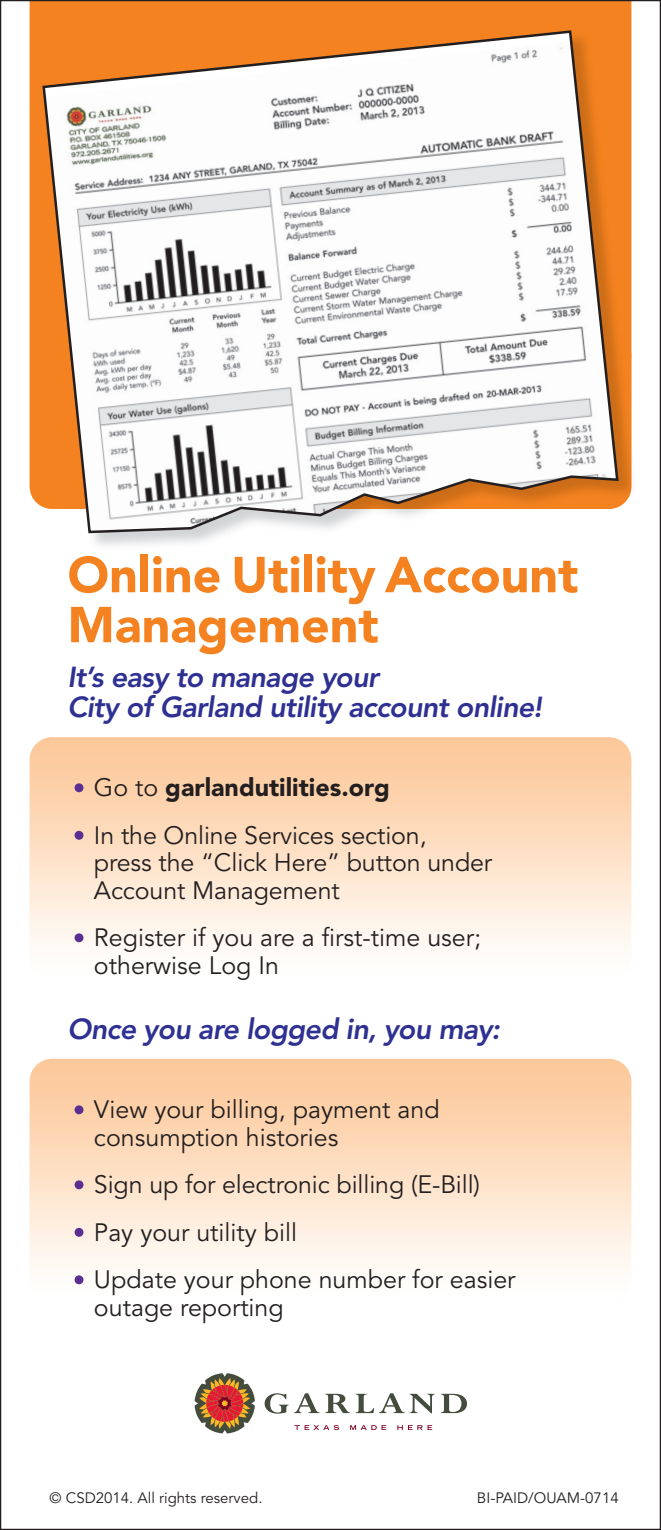
<style>
.page{position:relative;width:661px;height:1530px;background:#fff}
.page>*{position:absolute;margin:0;border:0;box-sizing:border-box;transform-origin:0 0}
.t1{font:82.5px "Avenir";color:#5b2e91}
.t2{font:900 50px/50px "Avenir";color:#f58220}
.t3{font:italic 800 28.75px/30px "Avenir";letter-spacing:-.025em;color:#2e3092}
.t4{font:25px/27.5px "Avenir";color:#231f20}
.t5{font:900 25px "Avenir";color:#231f20}
.t6{font:15px "Avenir";color:#231f20}
.s1{font-weight:400}
</style>
<div class="page">
<div style="left:30px;top:2px;width:601px;height:498px;background:#f58220"></div>
<img style="left:34px;top:23px;width:597px;height:484px">
<svg style="left:42px;top:30px;width:576px;height:503px"></svg>
<svg style="left:264px;top:1393px;width:24px;height:21px"></svg>
<svg style="left:294px;top:1393px;width:140px;height:20px"></svg>
<svg style="left:441px;top:1394px;width:26px;height:19px"></svg>
<svg style="left:195px;top:1373px;width:60px;height:60px"></svg>
<svg style="left:294px;top:1425px;width:45px;height:5px"></svg>
<svg style="left:350px;top:1425px;width:36px;height:5px"></svg>
<svg style="left:397px;top:1425px;width:35px;height:5px"></svg>
<h2 class="t2" style="left:68px;top:554px;width:512px">Online Utility Account<br>Management</h2>
<p class="t3" style="left:68px;top:664px;width:476px">It’s easy to manage your<br>City of Garland utility account online!</p>
<h1 class="t1" style="left:68px;top:736px;width:24px">·</h1>
<p class="t5" style="left:94px;top:777px;width:297px"><span class="s1">Go to</span> garlandutilities.org</p>
<h1 class="t1" style="left:68px;top:784px;width:24px">·</h1>
<p class="t4" style="left:94px;top:822px;width:400px">In the Online Services section,<br>press the “Click Here” button under<br>Account Management</p>
<h1 class="t1" style="left:68px;top:886px;width:24px">·</h1>
<p class="t4" style="left:94px;top:924px;width:388px">Register if you are a first-time user; otherwise Log In</p>
<p class="t3" style="left:68px;top:1016px;width:434px">Once you are logged in, you may:</p>
<h1 class="t1" style="left:68px;top:1058px;width:24px">·</h1>
<p class="t4" style="left:94px;top:1096px;width:347px">View your billing, payment and consumption histories</p>
<h1 class="t1" style="left:68px;top:1133px;width:24px">·</h1>
<p class="t4" style="left:94px;top:1171px;width:387px">Sign up for electronic billing (E-Bill)</p>
<h1 class="t1" style="left:68px;top:1181px;width:24px">·</h1>
<p class="t4" style="left:94px;top:1219px;width:205px">Pay your utility bill</p>
<h1 class="t1" style="left:68px;top:1228px;width:24px">·</h1>
<p class="t4" style="left:94px;top:1266px;width:423px">Update your phone number for easier outage reporting</p>
<p class="t6" style="left:50px;top:1488px;width:214px">© CSD2014. All rights reserved.</p>
<p class="t6" style="left:477px;top:1488px;width:143px">BI-PAID/OUAM-0714</p>
</div>
